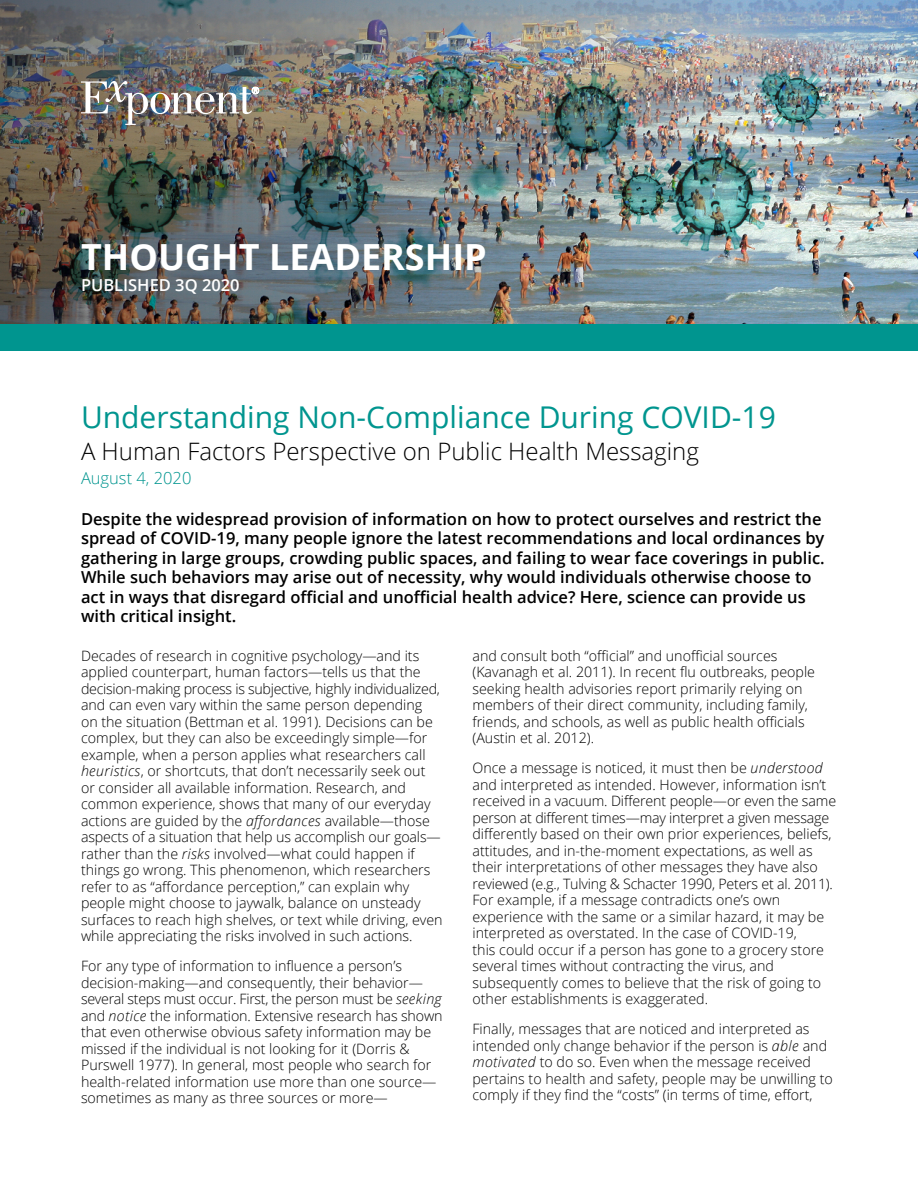
<style>
.page{position:relative;width:918px;height:1188px;background:#fff}
.page>*{position:absolute;margin:0;border:0;box-sizing:border-box;transform-origin:0 0}
.t1{font:700 36px "Open Sans";color:#fff}
.t2{font:30px "Open Sans";color:#00958f}
.t3{font:300 24px "Open Sans";color:#000}
.t4{font:600 16.5px/19.5px "Open Sans";color:#000}
.t5{font:600 16.5px "Open Sans";color:#fff}
.t6{font:300 16.5px "Open Sans";color:#00958f}
.t7{font:300 14.25px/16.5px "Open Sans";color:#000}
.s1{font-style:italic}
</style>
<div class="page">
<img style="left:0;top:0;width:918px;height:324px">
<img style="left:81px;top:81px;width:178px;height:44px">
<div style="left:0;top:324px;width:918px;height:27px;background:#00958f"></div>
<h1 class="t1" style="left:81px;top:231px;width:407px">THOUGHT LEADERSHIP</h1>
<p class="t5" style="left:81px;top:274px;width:160px">PUBLISHED 3Q 2020</p>
<h2 class="t2" style="left:81px;top:397px;width:696px">Understanding Non-Compliance During COVID-19</h2>
<h3 class="t3" style="left:81px;top:435px;width:619px">A Human Factors Perspective on Public Health Messaging</h3>
<p class="t6" style="left:81px;top:466px;width:112px">August 4, 2020</p>
<p class="t4" style="left:81px;top:509px;width:745px">Despite the widespread provision of information on how to protect ourselves and restrict the spread of COVID-19, many people ignore the latest recommendations and local ordinances by gathering in large groups, crowding public spaces, and failing to wear face coverings in public.<br>While such behaviors may arise out of necessity, why would individuals otherwise choose to act in ways that disregard official and unofficial health advice? Here, science can provide us with critical insight.</p>
<p class="t7" style="left:81px;top:647px;width:363px">Decades of research in cognitive psychology—and its applied counterpart, human factors—tells us that the decision-making process is subjective, highly individualized, and can even vary within the same person depending<br>on the situation (Bettman et al. 1991). Decisions can be complex, but they can also be exceedingly simple—for example, when a person applies what researchers call <span class="s1">heuristics</span>, or shortcuts, that don’t necessarily seek out or consider all available information. Research, and common experience, shows that many of our everyday actions are guided by the <span class="s1">affordances</span> available—those aspects of a situation that help us accomplish our goals— rather than the <span class="s1">risks</span> involved—what could happen if things go wrong. This phenomenon, which researchers refer to as “affordance perception,” can explain why people might choose to jaywalk, balance on unsteady surfaces to reach high shelves, or text while driving, even while appreciating the risks involved in such actions.</p>
<p class="t7" style="left:81px;top:958px;width:363px">For any type of information to influence a person’s decision-making—and consequently, their behavior— several steps must occur. First, the person must be <span class="s1">seeking </span>and <span class="s1">notice</span> the information. Extensive research has shown that even otherwise obvious safety information may be missed if the individual is not looking for it (Dorris &amp; Purswell 1977). In general, most people who search for health-related information use more than one source— sometimes as many as three sources or more—</p>
<p class="t7" style="left:473px;top:647px;width:344px">and consult both “official” and unofficial sources (Kavanagh et al. 2011). In recent flu outbreaks, people seeking health advisories report primarily relying on members of their direct community, including family, friends, and schools, as well as public health officials (Austin et al. 2012).</p>
<p class="t7" style="left:473px;top:760px;width:365px">Once a message is noticed, it must then be <span class="s1">understood </span>and interpreted as intended. However, information isn’t received in a vacuum. Different people—or even the same person at different times—may interpret a given message differently based on their own prior experiences, beliefs, attitudes, and in-the-moment expectations, as well as their interpretations of other messages they have also reviewed (e.g., Tulving &amp; Schacter 1990, Peters et al. 2011).<br>For example, if a message contradicts one’s own experience with the same or a similar hazard, it may be interpreted as overstated. In the case of COVID-19,<br>this could occur if a person has gone to a grocery store several times without contracting the virus, and subsequently comes to believe that the risk of going to other establishments is exaggerated.</p>
<p class="t7" style="left:473px;top:1021px;width:362px">Finally, messages that are noticed and interpreted as intended only change behavior if the person is <span class="s1">able</span> and <span class="s1">motivated</span> to do so. Even when the message received pertains to health and safety, people may be unwilling to comply if they find the “costs” (in terms of time, effort,</p>
</div>
